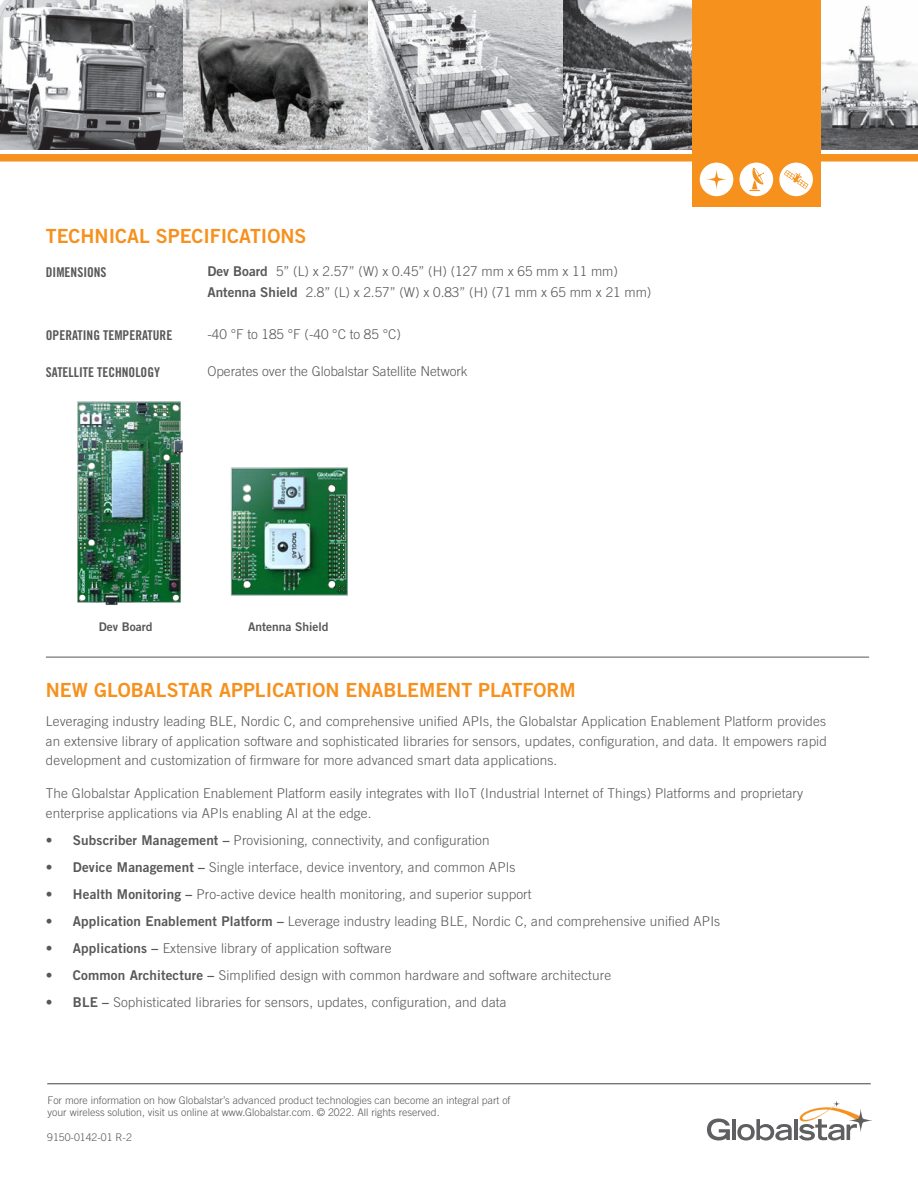
<style>
.page{position:relative;width:918px;height:1188px;background:#fff}
.page>*{position:absolute;margin:0;border:0;box-sizing:border-box;transform-origin:0 0}
.t1{font:19.5px "Trade Gothic Bold Two";color:#f6911e}
.t2{font:300 13.5px/19.5px "Trade Gothic";letter-spacing:.01em;color:#57585a;text-align:justify}
.t3{font:13.5px "Trade Gothic LT Std Bd Cn 20";color:#57585a}
.t4{font:12px "Trade Gothic Bold Two";color:#57585a}
.t5{font:300 10.5px/12px "Trade Gothic";color:#57585a}
.s1{font-family:"Trade Gothic Bold Two";font-weight:400}
</style>
<div class="page">
<hr style="left:47px;top:1083px;width:824px;height:1px;background:#57585a">
<img style="left:0;top:0;width:343px;height:149px">
<div style="left:0;top:154px;width:918px;height:8px;background:#f6911e"></div>
<img style="left:562px;top:0;width:130px;height:149px">
<img style="left:343px;top:0;width:219px;height:149px">
<img style="left:821px;top:5px;width:97px;height:144px">
<div style="left:692px;top:0;width:129px;height:206px;background:#f6911e"></div>
<svg style="left:700px;top:163px;width:113px;height:33px"></svg>
<hr style="left:732px;top:1119px;width:4px;height:21px;background:#5f5f62">
<svg style="left:707px;top:1119px;width:23px;height:21px"></svg>
<svg style="left:737px;top:1101px;width:135px;height:40px"></svg>
<hr style="left:46px;top:657px;width:823px;height:1px;background:#57585a">
<img style="left:230px;top:467px;width:118px;height:129px">
<img style="left:77px;top:401px;width:106px;height:204px">
<p class="t1" style="left:46px;top:224px;width:262px">TECHNICAL SPECIFICATIONS</p>
<p class="t2" style="left:207px;top:261px;width:412px"><span class="s1">Dev Board</span> 5” (L) x 2.57” (W) x 0.45” (H) (127 mm x 65 mm x 11 mm)</p>
<p class="t2" style="left:207px;top:282px;width:446px"><span class="s1">Antenna Shield</span> 2.8” (L) x 2.57” (W) x 0.83” (H) (71 mm x 65 mm x 21 mm)</p>
<p class="t2" style="left:207px;top:325px;width:195px">-40 °F to 185 °F (-40 °C to 85 °C)</p>
<p class="t2" style="left:207px;top:361px;width:262px">Operates over the Globalstar Satellite Network</p>
<p class="t3" style="left:46px;top:263px;width:62px">DIMENSIONS</p>
<p class="t3" style="left:46px;top:327px;width:128px">OPERATING TEMPERATURE</p>
<p class="t3" style="left:46px;top:364px;width:116px">SATELLITE TECHNOLOGY</p>
<p class="t4" style="left:99px;top:619px;width:55px">Dev Board</p>
<p class="t4" style="left:248px;top:619px;width:82px">Antenna Shield</p>
<p class="t1" style="left:46px;top:678px;width:531px">NEW GLOBALSTAR APPLICATION ENABLEMENT PLATFORM</p>
<p class="t2" style="left:46px;top:712px;width:783px">Leveraging industry leading BLE, Nordic C, and comprehensive unified APIs, the Globalstar Application Enablement Platform provides an extensive library of application software and sophisticated libraries for sensors, updates, configuration, and data. It empowers rapid development and customization of firmware for more advanced smart data applications.</p>
<p class="t2" style="left:46px;top:784px;width:759px">The Globalstar Application Enablement Platform easily integrates with IIoT (Industrial Internet of Things) Platforms and proprietary enterprise applications via APIs enabling AI at the edge.</p>
<p class="t2" style="left:46px;top:830px;width:445px"><span class="s1">• Subscriber Management –</span> Provisioning, connectivity, and configuration</p>
<p class="t2" style="left:46px;top:857px;width:471px"><span class="s1">• Device Management –</span> Single interface, device inventory, and common APIs</p>
<p class="t2" style="left:46px;top:884px;width:487px"><span class="s1">• Health Monitoring –</span> Pro-active device health monitoring, and superior support</p>
<p class="t2" style="left:46px;top:911px;width:676px"><span class="s1">• Application Enablement Platform –</span> Leverage industry leading BLE, Nordic C, and comprehensive unified APIs</p>
<p class="t2" style="left:46px;top:938px;width:347px"><span class="s1">• Applications –</span> Extensive library of application software</p>
<p class="t2" style="left:46px;top:965px;width:567px"><span class="s1">• Common Architecture –</span> Simplified design with common hardware and software architecture</p>
<p class="t2" style="left:46px;top:992px;width:462px"><span class="s1">• BLE –</span> Sophisticated libraries for sensors, updates, configuration, and data</p>
<p class="t5" style="left:48px;top:1095px;width:465px">For more information on how Globalstar’s advanced product technologies can become an integral part of your wireless solution, visit us online at www.Globalstar.com. © 2022. All rights reserved.</p>
<p class="t5" style="left:47px;top:1131px;width:86px">9150-0142-01 R-2</p>
</div>
